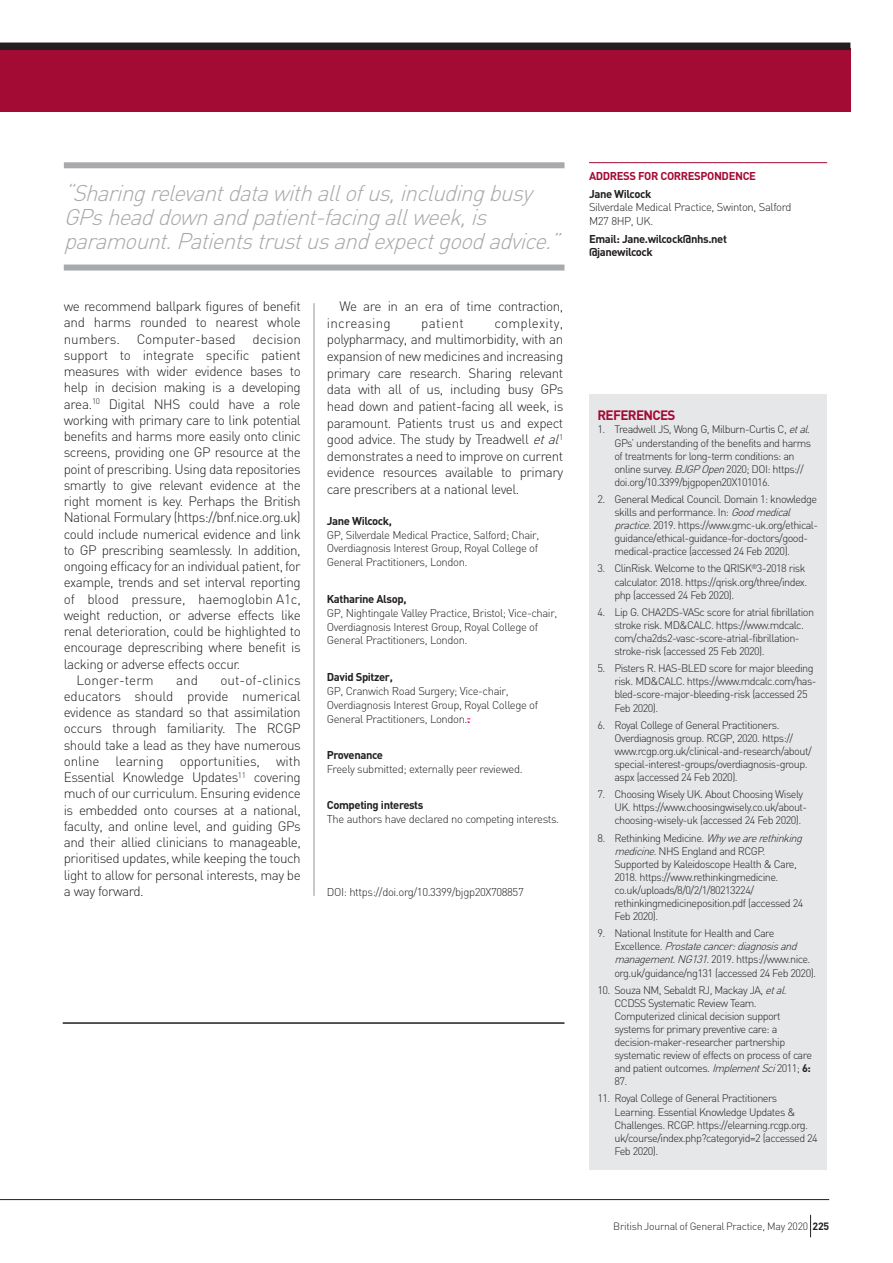
<style>
.page{position:relative;width:893px;height:1263px;background:#fff}
.page>*{position:absolute;margin:0;border:0;box-sizing:border-box;transform-origin:0 0}
.t1{font:italic 300 22.5px/24px "DIN";color:#a8a9ad}
.t2{font:300 13.5px/16.2px "DIN";letter-spacing:-.035em;color:#231f20;text-align:justify}
.t3{font:300 13.5px "DIN";letter-spacing:-.015em;color:#231f20}
.t4{font:300 13.5px "DIN";letter-spacing:-.005em;color:#231f20}
.t5{font:300 13.5px "DIN";letter-spacing:.005em;color:#231f20}
.t6{font:700 13.5px "DIN";letter-spacing:-.05em;color:#a30a34}
.t7{font:300 13.5px "DIN";letter-spacing:.02em;color:#231f20}
.t8{font:300 11.25px/14px "DIN";letter-spacing:-.035em;color:#231f20}
.t9{font:700 11.25px/13.5px "DIN";letter-spacing:-.035em;color:#231f20}
.t10{font:700 11.25px "DIN";letter-spacing:-.035em;color:#a30a34}
.t11{font:300 10.8px/13px "DIN";letter-spacing:-.05em;color:#231f20}
.t12{font:300 10.5px "DIN";letter-spacing:-.025em;color:#231f20}
.s1{font-style:italic}
.s2{font-weight:700;color:#ed028c}
.s3{font-weight:700}
</style>
<div class="page">
<div style="left:0;top:48px;width:850px;height:64px;background:#a30a34"></div>
<hr style="left:589px;top:162px;width:238px;height:1px;background:#a30a34">
<div style="left:0;top:43px;width:850px;height:7px;background:#231f20"></div>
<hr style="left:314px;top:303px;width:1px;height:593px;background:#939598">
<div style="left:589px;top:394px;width:237px;height:775px;background:#e6e7e9"></div>
<div style="left:64px;top:265px;width:500px;height:6px;background:#a8a9ad"></div>
<div style="left:64px;top:162px;width:501px;height:6px;background:#a8a9ad"></div>
<hr style="left:63px;top:1022px;width:501px;height:2px;background:#231f20">
<hr style="left:0;top:1199px;width:829px;height:1px;background:#231f20">
<svg style="left:810px;top:1215px;width:1px;height:22px"></svg>
<h1 class="t1" style="left:64px;top:181px;width:505px">“Sharingrelevantdatawithallofus,includingbusy<br>GPsheaddownandpatient-facingallweek,is paramount.Patientstrustusandexpectgoodadvice.”</h1>
<p class="t2" style="left:64px;top:298px;width:239px">we recommend ballpark figures of benefit</p>
<p class="t2" style="left:64px;top:314px;width:239px">and harms rounded to nearest whole</p>
<p class="t4" style="left:64px;top:330px;width:239px">numbers. Computer-based decision</p>
<p class="t3" style="left:64px;top:347px;width:239px">support to integrate specific patient</p>
<p class="t2" style="left:64px;top:363px;width:239px">measures with wider evidence bases to</p>
<p class="t2" style="left:64px;top:379px;width:239px">help in decision making is a developing</p>
<p class="t2" style="left:64px;top:395px;width:238px">area.<sup>10</sup> Digital NHS could have a role</p>
<p class="t2" style="left:64px;top:412px;width:239px">working with primary care to link potential</p>
<p class="t2" style="left:64px;top:428px;width:239px">benefits and harms more easily onto clinic</p>
<p class="t2" style="left:64px;top:444px;width:239px">screens, providing one GP resource at the</p>
<p class="t2" style="left:64px;top:460px;width:239px">point of prescribing. Using data repositories</p>
<p class="t2" style="left:64px;top:477px;width:239px">smartly to give relevant evidence at the</p>
<p class="t2" style="left:64px;top:493px;width:239px">right moment is key. Perhaps the British</p>
<p class="t2" style="left:64px;top:509px;width:239px">National Formulary (https://bnf.nice.org.uk)</p>
<p class="t2" style="left:64px;top:525px;width:239px">could include numerical evidence and link</p>
<p class="t2" style="left:64px;top:542px;width:239px">to GP prescribing seamlessly. In addition,</p>
<p class="t2" style="left:64px;top:558px;width:239px">ongoing efficacy for an individual patient, for</p>
<p class="t2" style="left:64px;top:574px;width:239px">example, trends and set interval reporting</p>
<p class="t3" style="left:64px;top:590px;width:239px">of blood pressure, haemoglobin A1c,</p>
<p class="t2" style="left:64px;top:607px;width:239px">weight reduction, or adverse effects like</p>
<p class="t2" style="left:64px;top:623px;width:239px">renal deterioration, could be highlighted to</p>
<p class="t2" style="left:64px;top:639px;width:239px">encourage deprescribing where benefit is</p>
<p class="t2" style="left:64px;top:655px;width:178px">lacking or adverse effects occur.</p>
<p class="t5" style="left:77px;top:672px;width:79px">Longer-term</p>
<p class="t2" style="left:176px;top:672px;width:24px">and</p>
<p class="t2" style="left:64px;top:672px;width:239px;text-indent:157px">out-of-clinics educators should provide numerical evidence as standard so that assimilation occurs through familiarity. The RCGP should take a lead as they have numerous online learning opportunities, with Essential Knowledge Updates<sup>11</sup> covering much of our curriculum. Ensuring evidence is embedded onto courses at a national, faculty, and online level, and guiding GPs and their allied clinicians to manageable, prioritised updates, while keeping the touch light to allow for personal interests, may be a way forward.</p>
<p class="t2" style="left:327px;top:298px;width:238px;line-height:16.6px;text-indent:13px">We are in an era of time contraction, increasing</p>
<p class="t2" style="left:327px;top:314px;width:238px;line-height:16.6px;text-indent:167px">complexity, polypharmacy, and multimorbidity, with an expansion of new medicines and increasing primary care research. Sharing relevant data with all of us, including busy GPs head down and patient-facing all week, is paramount. Patients trust us and expect good advice. The study by Treadwell <span class="s1">etal</span><sup>1 </sup>demonstrates a need to improve on current evidence resources available to primary care prescribers at a national level.</p>
<p class="t9" style="left:327px;top:513px;width:67px">Jane Wilcock,</p>
<p class="t8" style="left:327px;top:527px;width:214px;text-align:justify">GP, Silverdale Medical Practice, Salford; Chair, Overdiagnosis Interest Group, Royal College of General Practitioners, London.</p>
<p class="t9" style="left:327px;top:591px;width:81px">Katharine Alsop,</p>
<p class="t8" style="left:327px;top:605px;width:232px">GP, Nightingale Valley Practice, Bristol; Vice-chair,<br>Overdiagnosis Interest Group, Royal College of<br>General Practitioners, London.</p>
<p class="t9" style="left:327px;top:669px;width:67px">David Spitzer,</p>
<p class="t8" style="left:327px;top:684px;width:213px">GP, Cranwich Road Surgery; Vice-chair,<br>Overdiagnosis Interest Group, Royal College of<br>General Practitioners, London.<span class="s2">.</span></p>
<p class="t9" style="left:327px;top:748px;width:58px">Provenance</p>
<p class="t8" style="left:327px;top:762px;width:197px">Freely submitted; externally peer reviewed.</p>
<p class="t9" style="left:327px;top:798px;width:98px">Competing interests</p>
<p class="t8" style="left:327px;top:812px;width:234px">The authors have declared no competing interests.</p>
<p class="t7" style="left:421px;top:315px;width:44px">patient</p>
<p class="t8" style="left:327px;top:885px;width:198px">DOI: https://doi.org/10.3399/bjgp20X708857</p>
<p class="t10" style="left:589px;top:169px;width:169px">ADDRESS FOR CORRESPONDENCE</p>
<p class="t9" style="left:589px;top:186px;width:64px">Jane Wilcock</p>
<p class="t8" style="left:589px;top:200px;width:204px;line-height:13.5px">Silverdale Medical Practice, Swinton, Salford<br>M27 8HP, UK.</p>
<p class="t9" style="left:589px;top:231px;width:139px">Email: Jane.wilcock@nhs.net @janewilcock</p>
<p class="t6" style="left:597px;top:407px;width:80px">REFERENCES</p>
<p class="t11" style="left:614px;top:423px;width:198px;text-indent:-17px">1. Treadwell JS, Wong G, Milburn-Curtis C, <span class="s1">etal</span>.<br>GPs’ understanding of the benefits and harms of treatments for long-term conditions: an online survey. <span class="s1">BJGPOpen</span>2020; DOI: https:// doi.org/10.3399/bjgpopen20X101016.</p>
<p class="t11" style="left:614px;top:492px;width:205px;text-indent:-17px">2. General Medical Council. Domain 1: knowledge skills and performance. In: <span class="s1">Goodmedical practice.</span>2019. https://www.gmc-uk.org/ethical&shy;guidance/ethical-guidance-for-doctors/good&shy;medical-practice (accessed 24 Feb 2020).</p>
<p class="t11" style="left:614px;top:562px;width:194px;text-indent:-17px">3. ClinRisk. Welcome to the QRISK<sup>®</sup>3-2018 risk calculator. 2018. https://qrisk.org/three/index. php (accessed 24 Feb 2020).</p>
<p class="t11" style="left:614px;top:605px;width:201px;text-indent:-17px">4. Lip G. CHA2DS-VASc score for atrial fibrillation stroke risk. MD&amp;CALC. https://www.mdcalc. com/cha2ds2-vasc-score-atrial-fibrillation&shy;stroke-risk (accessed 25 Feb 2020).</p>
<p class="t11" style="left:614px;top:662px;width:204px;text-indent:-17px">5. Pisters R. HAS-BLED score for major bleeding risk. MD&amp;CALC. https://www.mdcalc.com/has&shy;bled-score-major-bleeding-risk (accessed 25<br>Feb 2020).</p>
<p class="t11" style="left:614px;top:718px;width:199px;text-indent:-17px">6. Royal College of General Practitioners.<br>Overdiagnosis group. RCGP, 2020. https:// www.rcgp.org.uk/clinical-and-research/about/ special-interest-groups/overdiagnosis-group. aspx (accessed 24 Feb 2020).</p>
<p class="t11" style="left:614px;top:788px;width:194px;text-indent:-17px">7. Choosing Wisely UK. About Choosing Wisely<br>UK. https://www.choosingwisely.co.uk/about&shy;choosing-wisely-uk (accessed 24 Feb 2020).</p>
<p class="t11" style="left:614px;top:831px;width:193px;text-indent:-17px">8. Rethinking Medicine. <span class="s1">Whywearerethinking medicine</span>. NHS England and RCGP.<br>Supported by Kaleidoscope Health &amp; Care, 2018. https://www.rethinkingmedicine. co.uk/uploads/8/0/2/1/80213224/ rethinkingmedicineposition.pdf (accessed 24<br>Feb 2020).</p>
<p class="t11" style="left:614px;top:927px;width:203px;text-indent:-17px">9. National Institute for Health and Care<br>E x c e l l e n c e . <span class="s1">Prostatecancer:diagnosisand management.NG131.</span>2019. https://www.nice. org.uk/guidance/ng131 (accessed 24 Feb 2020).</p>
<p class="t11" style="left:614px;top:983px;width:199px;text-indent:-17px">10. Souza NM, Sebaldt RJ, Mackay JA, <span class="s1">etal</span>.<br>CCDSS Systematic Review Team.<br>Computerized clinical decision support systems for primary preventive care: a decision-maker-researcher partnership systematic review of effects on process of care and patient outcomes. <span class="s1">ImplementSci</span>2011; <span class="s3">6:<br></span>87.</p>
<p class="t11" style="left:614px;top:1092px;width:205px;text-indent:-17px">11. Royal College of General Practitioners Learning. Essential Knowledge Updates &amp; Challenges. RCGP. https://elearning.rcgp.org. uk/course/index.php?categoryid=2 (accessed 24<br>Feb 2020).</p>
<p class="t12" style="left:613px;top:1219px;width:217px">British Journal of General Practice, May 2020 <span class="s3">225</span></p>
</div>
